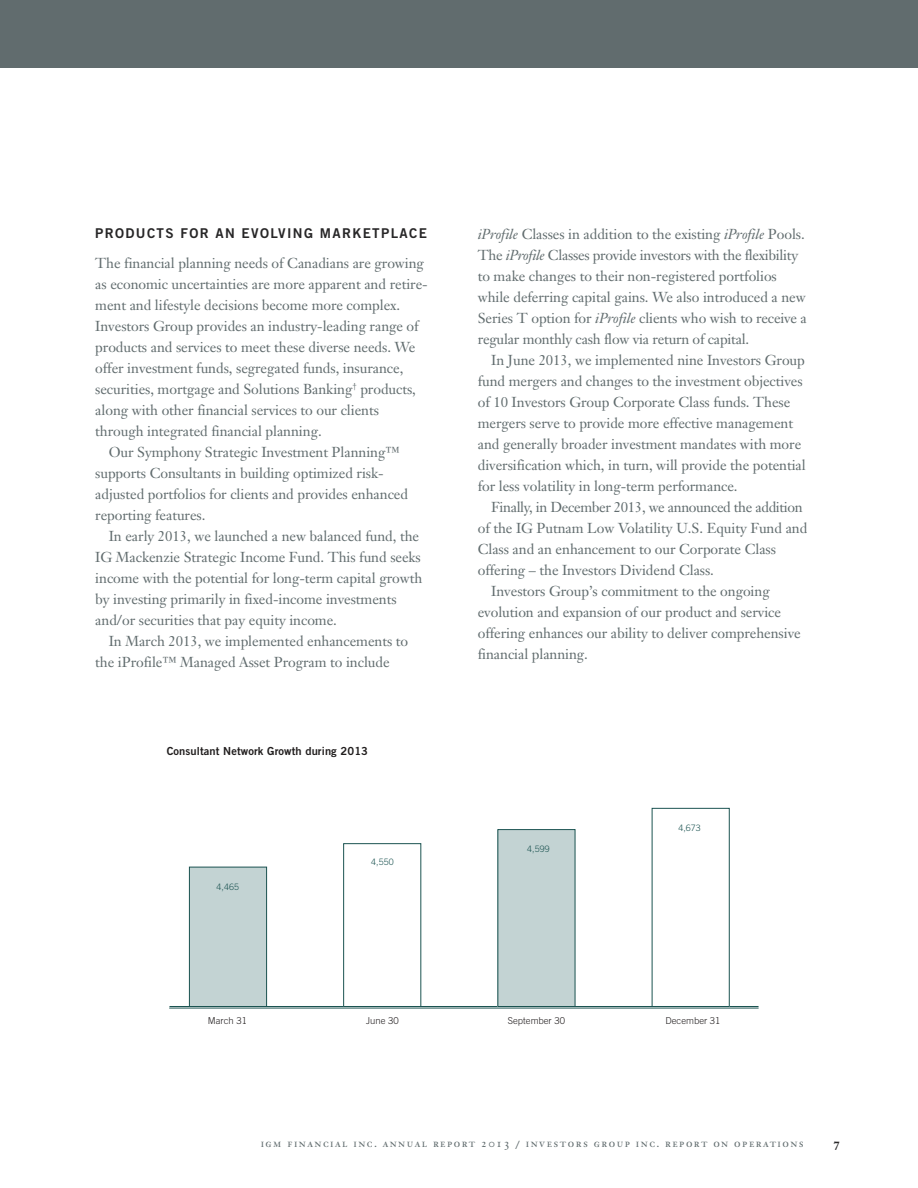
<style>
.page{position:relative;width:918px;height:1188px;background:#fff}
.page>*{position:absolute;margin:0;border:0;box-sizing:border-box;transform-origin:0 0}
.t1{font:14.25px/21px "Janson Text";letter-spacing:-.005em;color:#616c6e}
.t2{font:14.25px "Janson Text";letter-spacing:-.025em;color:#616c6e}
.t3{font:13.5px "Trade Gothic Bold Two";letter-spacing:.1em;color:#272627}
.t4{font:11.7px "Janson Text Roman SC";letter-spacing:.125em;color:#616c6e}
.t5{font:11.7px "Janson Text Bold Os F";color:#272627}
.t6{font:11.1px "Trade Gothic Bold Two";letter-spacing:.01em;color:#211e1e}
.t7{font:300 9.45px "Trade Gothic";color:#231f20}
.t8{font:300 8.85px "Trade Gothic";letter-spacing:.01em;color:#1b5351}
.s1{font-style:italic}
</style>
<div class="page">
<hr style="left:169px;top:1006px;width:590px;height:1px;background:#1b5351">
<div style="left:498px;top:830px;width:77px;height:176px;background:#c3d3d3"></div>
<div style="left:497px;top:829px;width:78px;height:178px;border:1px solid #1b5351"></div>
<div style="left:343px;top:843px;width:78px;height:164px;border:1px solid #1b5351"></div>
<div style="left:189px;top:867px;width:78px;height:139px;background:#c3d3d3"></div>
<div style="left:189px;top:867px;width:78px;height:140px;border:1px solid #1b5351"></div>
<hr style="left:169px;top:1008px;width:590px;height:1px;background:#1b5351">
<div style="left:652px;top:808px;width:78px;height:199px;border:1px solid #1b5351"></div>
<div style="left:0;top:0;width:918px;height:68px;background:#616c6e"></div>
<p class="t3" style="left:95px;top:228px;width:333px">PRODUCTS FOR AN EVOLVING MARKETPLACE</p>
<p class="t1" style="left:95px;top:254px;width:330px">The financial planning needs of Canadians are growing</p>
<p class="t1" style="left:95px;top:275px;width:334px">as economic uncertainties are more apparent and retire-</p>
<p class="t1" style="left:95px;top:296px;width:306px">ment and lifestyle decisions become more complex.</p>
<p class="t1" style="left:95px;top:317px;width:325px">Investors Group provides an industry-leading range of</p>
<p class="t1" style="left:95px;top:338px;width:322px">products and services to meet these diverse needs. We</p>
<p class="t1" style="left:95px;top:359px;width:310px">offer investment funds, segregated funds, insurance,</p>
<p class="t1" style="left:95px;top:380px;width:322px">securities, mortgage and Solutions Banking<sup>†</sup> products,</p>
<p class="t1" style="left:95px;top:401px;width:285px">along with other financial services to our clients</p>
<p class="t1" style="left:95px;top:422px;width:228px">through integrated financial planning.</p>
<p class="t1" style="left:109px;top:443px;width:292px">Our Symphony Strategic Investment Planning™</p>
<p class="t1" style="left:95px;top:464px;width:290px">supports Consultants in building optimized risk-</p>
<p class="t1" style="left:95px;top:485px;width:314px">adjusted portfolios for clients and provides enhanced</p>
<p class="t1" style="left:95px;top:506px;width:112px">reporting features.</p>
<p class="t1" style="left:109px;top:527px;width:312px">In early 2013, we launched a new balanced fund, the</p>
<p class="t1" style="left:95px;top:548px;width:327px">IG Mackenzie Strategic Income Fund. This fund seeks</p>
<p class="t1" style="left:95px;top:569px;width:328px">income with the potential for long-term capital growth</p>
<p class="t1" style="left:95px;top:590px;width:303px">by investing primarily in fixed-income investments</p>
<p class="t1" style="left:95px;top:611px;width:243px">and/or securities that pay equity income.</p>
<p class="t1" style="left:109px;top:632px;width:301px">In March 2013, we implemented enhancements to</p>
<p class="t1" style="left:95px;top:653px;width:296px">the iProfile™ Managed Asset Program to include</p>
<p class="t6" style="left:167px;top:747px;width:203px">Consultant Network Growth during 2013</p>
<p class="t8" style="left:217px;top:883px;width:24px">4,465</p>
<p class="t8" style="left:371px;top:859px;width:24px">4,550</p>
<p class="t1" style="left:478px;top:225px;width:330px"><span class="s1">iProfile</span> Classes in addition to the existing <span class="s1">iProfile</span> Pools.<br>The <span class="s1">iProfile</span> Classes provide investors with the flexibility to make changes to their non-registered portfolios while deferring capital gains. We also introduced a new Series T option for <span class="s1">iProfile</span> clients who wish to receive a regular monthly cash flow via return of capital.</p>
<p class="t1" style="left:478px;top:351px;width:329px;text-indent:14px">In June 2013, we implemented nine Investors Group fund mergers and changes to the investment objectives of 10 Investors Group Corporate Class funds. These mergers serve to provide more effective management and generally broader investment mandates with more diversification which, in turn, will provide the potential for less volatility in long-term performance.</p>
<p class="t2" style="left:491px;top:501px;width:313px">Finally, in December 2013, we announced the addition</p>
<p class="t1" style="left:478px;top:519px;width:331px">of the IG Putnam Low Volatility U.S. Equity Fund and</p>
<p class="t1" style="left:478px;top:540px;width:300px">Class and an enhancement to our Corporate Class</p>
<p class="t1" style="left:478px;top:561px;width:238px">offering – the Investors Dividend Class.</p>
<p class="t1" style="left:491px;top:582px;width:280px">Investors Group’s commitment to the ongoing</p>
<p class="t1" style="left:478px;top:603px;width:305px">evolution and expansion of our product and service</p>
<p class="t1" style="left:478px;top:624px;width:325px">offering enhances our ability to deliver comprehensive</p>
<p class="t1" style="left:478px;top:645px;width:112px">financial planning.</p>
<p class="t8" style="left:527px;top:846px;width:24px">4,599</p>
<p class="t8" style="left:678px;top:825px;width:24px">4,673</p>
<p class="t7" style="left:208px;top:1017px;width:41px">March 31</p>
<p class="t7" style="left:366px;top:1017px;width:34px">June 30</p>
<p class="t7" style="left:508px;top:1017px;width:59px">September 30</p>
<p class="t7" style="left:666px;top:1017px;width:56px">December 31</p>
<p class="t4" style="left:261px;top:1139px;width:545px">igm financial inc. annual report 2013 / investors group inc. report on operations</p>
<p class="t5" style="left:833px;top:1139px;width:8px">7</p>
</div>
